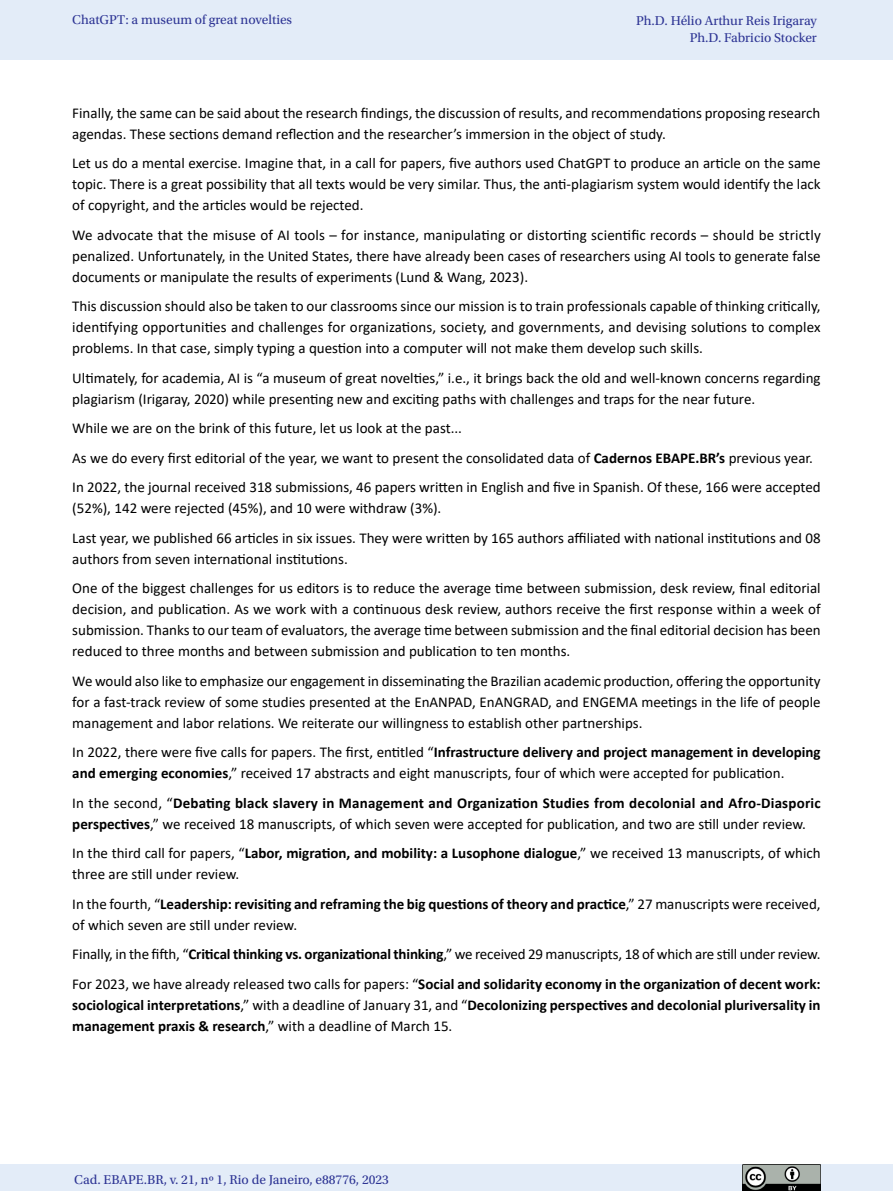
<style>
.page{position:relative;width:893px;height:1191px;background:#fff}
.page>*{position:absolute;margin:0;border:0;box-sizing:border-box;transform-origin:0 0}
.t1{font:15px/21px "Calibri";color:#000}
.t2{font:700 15px/21px "Calibri";color:#000}
.t3{font:13.5px/16.5px "Utopia Std";color:#2d3494;text-align:right}
.s1{font-weight:700}
.s2{font-weight:400}
</style>
<div class="page">
<div style="left:0;top:0;width:893px;height:60px;background:#e3ecf8"></div>
<div style="left:0;top:1164px;width:893px;height:27px;background:#e3ecf8"></div>
<img style="left:743px;top:1164px;width:78px;height:27px">
<p class="t3" style="left:72px;top:11px;width:221px">ChatGPT: a museum of great novelties</p>
<p class="t3" style="left:636px;top:13px;width:182px">Ph.D. Hélio Arthur Reis Irigaray<br>Ph.D. Fabricio Stocker</p>
<p class="t1" style="left:72px;top:102px;width:750px">Finally, the same can be said about the research findings, the discussion of results, and recommendations proposing research agendas. These sections demand reflection and the researcher’s immersion in the object of study.</p>
<p class="t1" style="left:72px;top:152px;width:750px;text-align:justify">Let us do a mental exercise. Imagine that, in a call for papers, five authors used ChatGPT to produce an article on the same topic. There is a great possibility that all texts would be very similar. Thus, the anti-plagiarism system would identify the lack of copyright, and the articles would be rejected.</p>
<p class="t1" style="left:72px;top:224px;width:750px;text-align:justify">We advocate that the misuse of AI tools – for instance, manipulating or distorting scientific records – should be strictly penalized. Unfortunately, in the United States, there have already been cases of researchers using AI tools to generate false documents or manipulate the results of experiments (Lund &amp; Wang, 2023).</p>
<p class="t1" style="left:72px;top:295px;width:750px;text-align:justify">This discussion should also be taken to our classrooms since our mission is to train professionals capable of thinking critically, identifying opportunities and challenges for organizations, society, and governments, and devising solutions to complex problems. In that case, simply typing a question into a computer will not make them develop such skills.</p>
<p class="t1" style="left:72px;top:367px;width:750px">Ultimately, for academia, AI is “a museum of great novelties,” i.e., it brings back the old and well-known concerns regarding plagiarism (Irigaray, 2020) while presenting new and exciting paths with challenges and traps for the near future.</p>
<p class="t1" style="left:72px;top:413px;width:750px;line-height:29.5px">While we are on the brink of this future, let us look at the past...<br>As we do every first editorial of the year, we want to present the consolidated data of <span class="s1">Cadernos EBAPE.BR’s</span> previous year.<br>In 2022, the journal received 318 submissions, 46 papers written in English and five in Spanish. Of these, 166 were accepted</p>
<p class="t1" style="left:72px;top:493px;width:750px;line-height:29.5px">(52%), 142 were rejected (45%), and 10 were withdraw (3%).<br>Last year, we published 66 articles in six issues. They were written by 165 authors affiliated with national institutions and 08</p>
<p class="t1" style="left:72px;top:543px;width:750px;line-height:29.5px">authors from seven international institutions.<br>One of the biggest challenges for us editors is to reduce the average time between submission, desk review, final editorial</p>
<p class="t1" style="left:72px;top:598px;width:750px;text-align:justify">decision, and publication. As we work with a continuous desk review, authors receive the first response within a week of submission. Thanks to our team of evaluators, the average time between submission and the final editorial decision has been reduced to three months and between submission and publication to ten months.</p>
<p class="t1" style="left:72px;top:670px;width:750px;text-align:justify">We would also like to emphasize our engagement in disseminating the Brazilian academic production, offering the opportunity for a fast-track review of some studies presented at the EnANPAD, EnANGRAD, and ENGEMA meetings in the life of people management and labor relations. We reiterate our willingness to establish other partnerships.</p>
<p class="t1" style="left:72px;top:741px;width:750px">In 2022, there were five calls for papers. The first, entitled “<span class="s1">Infrastructure delivery and project management in developing and emerging economies</span>,” received 17 abstracts and eight manuscripts, four of which were accepted for publication.</p>
<p class="t1" style="left:72px;top:792px;width:750px">In the second, “<span class="s1">Debating black slavery in Management and Organization Studies from decolonial and Afro-Diasporic perspectives</span>,” we received 18 manuscripts, of which seven were accepted for publication, and two are still under review.</p>
<p class="t1" style="left:72px;top:842px;width:750px">In the third call for papers, “<span class="s1">Labor, migration, and mobility: a Lusophone dialogue</span>,” we received 13 manuscripts, of which three are still under review.</p>
<p class="t1" style="left:72px;top:893px;width:750px">In the fourth, “<span class="s1">Leadership: revisiting and reframing the big questions of theory and practice</span>,” 27 manuscripts were received, of which seven are still under review.</p>
<p class="t1" style="left:72px;top:939px;width:750px;line-height:29.5px">Finally, in the fifth, “<span class="s1">Critical thinking vs. organizational thinking</span>,” we received 29 manuscripts, 18 of which are still under review.<br>For 2023, we have already released two calls for papers: “<span class="s1">Social and solidarity economy in the organization of decent work:</span></p>
<p class="t2" style="left:72px;top:994px;width:750px">sociological interpretations<span class="s2">,” with a deadline of January 31, and “</span>Decolonizing perspectives and decolonial pluriversality in management praxis &amp; research<span class="s2">,” with a deadline of March 15.</span></p>
<p class="t3" style="left:74px;top:1171px;width:316px">Cad. EBAPE.BR, v. 21, nº 1, Rio de Janeiro, e88776, 2023</p>
</div>
